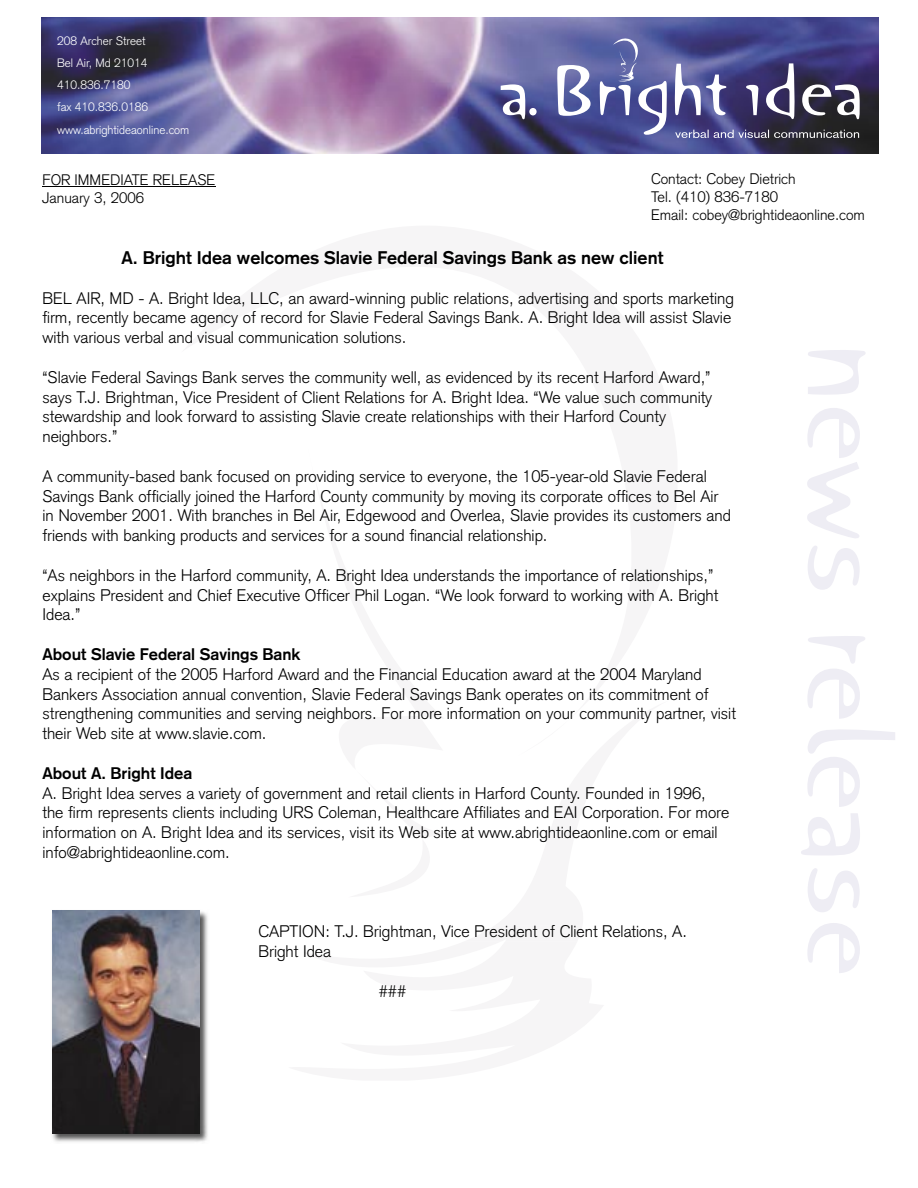
<style>
.page{position:relative;width:918px;height:1188px;background:#fff}
.page>*{position:absolute;margin:0;border:0;box-sizing:border-box;transform-origin:0 0}
.t1{font:700 18px "Akzidenz Grotesk";color:#000}
.t2{font:300 16.5px/19.8px "Akzidenz Grotesk";color:#000}
.t3{font:700 16.5px "Akzidenz Grotesk";color:#000}
.t4{font:300 15px/18px "Akzidenz Grotesk";color:#000}
.t5{font:300 12px/22.2px "Akzidenz Grotesk";color:#fff}
</style>
<div class="page">
<img style="left:42px;top:17px;width:837px;height:137px">
<svg style="left:501px;top:84px;width:24px;height:35px"></svg>
<div style="left:529px;top:108px;width:8px;height:7px;background:#fff;border-radius:50%"></div>
<svg style="left:557px;top:65px;width:34px;height:51px"></svg>
<svg style="left:675px;top:64px;width:51px;height:51px"></svg>
<svg style="left:746px;top:85px;width:13px;height:30px"></svg>
<svg style="left:766px;top:63px;width:29px;height:56px"></svg>
<svg style="left:802px;top:84px;width:58px;height:35px"></svg>
<svg style="left:599px;top:39px;width:68px;height:96px;background:#6f74ac"></svg>
<svg style="left:675px;top:130px;width:184px;height:8px"></svg>
<hr style="left:42px;top:186px;width:174px;height:1px;background:#000">
<img style="left:52px;top:910px;width:156px;height:232px">
<img style="left:200px;top:925px;width:8px;height:16px">
<img style="left:200px;top:945px;width:8px;height:16px">
<img style="left:52px;top:911px;width:148px;height:223px">
<p class="t5" style="left:57px;top:30px;width:134px">208 Archer Street<br>Bel Air, Md 21014<br>410.836.7180<br>fax 410.836.0186 www.abrightideaonline.com</p>
<p class="t4" style="left:42px;top:171px;width:175px">FOR IMMEDIATE RELEASE<br>January 3, 2006</p>
<p class="t4" style="left:651px;top:170px;width:216px">Contact: Cobey Dietrich<br>Tel. (410) 836-7180<br>Email: cobey@brightideaonline.com</p>
<p class="t1" style="left:122px;top:247px;width:543px">A. Bright Idea welcomes Slavie Federal Savings Bank as new client</p>
<p class="t2" style="left:42px;top:288px;width:693px">BEL AIR, MD - A. Bright Idea, LLC, an award-winning public relations, advertising and sports marketing firm, recently became agency of record for Slavie Federal Savings Bank. A. Bright Idea will assist Slavie with various verbal and visual communication solutions.</p>
<p class="t2" style="left:42px;top:367px;width:671px">“Slavie Federal Savings Bank serves the community well, as evidenced by its recent Harford Award,” says T.J. Brightman, Vice President of Client Relations for A. Bright Idea. “We value such community stewardship and look forward to assisting Slavie create relationships with their Harford County neighbors.”</p>
<p class="t2" style="left:42px;top:466px;width:690px">A community-based bank focused on providing service to everyone, the 105-year-old Slavie Federal Savings Bank officially joined the Harford County community by moving its corporate offices to Bel Air in November 2001. With branches in Bel Air, Edgewood and Overlea, Slavie provides its customers and friends with banking products and services for a sound financial relationship.</p>
<p class="t2" style="left:42px;top:565px;width:678px">“As neighbors in the Harford community, A. Bright Idea understands the importance of relationships,” explains President and Chief Executive Officer Phil Logan. “We look forward to working with A. Bright<br>Idea.”</p>
<p class="t3" style="left:42px;top:644px;width:260px">About Slavie Federal Savings Bank</p>
<p class="t2" style="left:42px;top:664px;width:695px">As a recipient of the 2005 Harford Award and the Financial Education award at the 2004 Maryland Bankers Association annual convention, Slavie Federal Savings Bank operates on its commitment of strengthening communities and serving neighbors. For more information on your community partner, visit their Web site at www.slavie.com.</p>
<p class="t3" style="left:42px;top:763px;width:151px">About A. Bright Idea</p>
<p class="t2" style="left:42px;top:783px;width:688px">A. Bright Idea serves a variety of government and retail clients in Harford County. Founded in 1996, the firm represents clients including URS Coleman, Healthcare Affiliates and EAI Corporation. For more information on A. Bright Idea and its services, visit its Web site at www.abrightideaonline.com or email info@abrightideaonline.com.</p>
<p class="t2" style="left:258px;top:922px;width:430px">CAPTION: T.J. Brightman, Vice President of Client Relations, A.<br>Bright Idea</p>
<p class="t2" style="left:379px;top:981px;width:29px">###</p>
</div>
